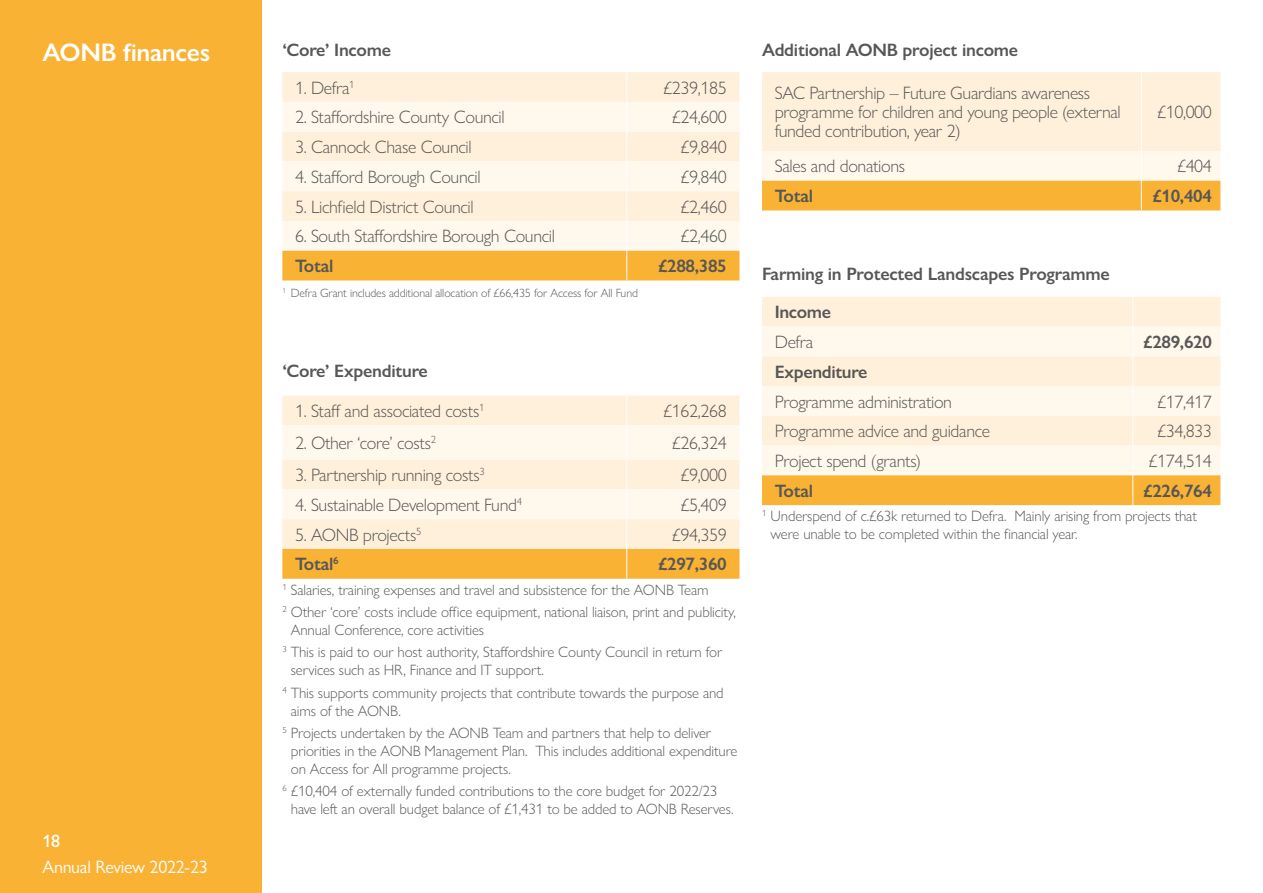
<style>
.page{position:relative;width:1263px;height:893px;background:#fff}
.page>*{position:absolute;margin:0;border:0;box-sizing:border-box;transform-origin:0 0}
.t1{font:600 25.5px "Gill Sans Nova";letter-spacing:-.015em;color:#fff}
.t2{font:300 18px/18.8px "Gill Sans Nova";letter-spacing:-.02em;color:#575756}
.t3{font:600 18px/38px "Gill Sans Nova";letter-spacing:-.015em;color:#575756}
.t4{font:18px "Gill Sans Nova";letter-spacing:-.015em;color:#fff}
.t5{font:500 18px "Gill Sans Nova";color:#fff}
.t6{font:300 15px/22.2px "Gill Sans Nova";letter-spacing:-.01em;color:#5b5b5a}
.t7{font:300 12px "Gill Sans Nova";letter-spacing:-.01em;color:#5b5b5a}
</style>
<div class="page">
<div style="left:0;top:0;width:261px;height:893px;background:#f9b234"></div>
<div style="left:282px;top:72px;width:457px;height:30px;background:#fff0db"></div>
<svg style="left:282px;top:102px;width:457px;height:149px;background:#fef4e5"></svg>
<hr style="left:626px;top:72px;width:1px;height:30px;background:#fff">
<hr style="left:626px;top:102px;width:1px;height:30px;background:#fff">
<svg style="left:626px;top:132px;width:1px;height:29px"></svg>
<hr style="left:626px;top:161px;width:1px;height:30px;background:#fff">
<hr style="left:626px;top:191px;width:1px;height:30px;background:#fff">
<hr style="left:626px;top:221px;width:1px;height:30px;background:#fff">
<div style="left:282px;top:251px;width:457px;height:29px;background:#f9b234"></div>
<div style="left:282px;top:519px;width:457px;height:30px;background:#fff0db"></div>
<div style="left:282px;top:549px;width:457px;height:30px;background:#f9b234"></div>
<svg style="left:282px;top:396px;width:457px;height:123px;background:#fff4e4"></svg>
<hr style="left:626px;top:489px;width:1px;height:30px;background:#fff">
<hr style="left:626px;top:519px;width:1px;height:30px;background:#fff">
<hr style="left:626px;top:549px;width:1px;height:30px;background:#fff">
<svg style="left:762px;top:72px;width:458px;height:138px;background:#fde4bb"></svg>
<div style="left:762px;top:297px;width:458px;height:29px;background:#fff0db"></div>
<svg style="left:762px;top:326px;width:458px;height:120px;background:#fff4e4"></svg>
<svg style="left:1132px;top:297px;width:1px;height:29px"></svg>
<hr style="left:1132px;top:326px;width:1px;height:30px;background:#fff">
<hr style="left:1132px;top:356px;width:1px;height:30px;background:#fff">
<hr style="left:1132px;top:386px;width:1px;height:30px;background:#fff">
<hr style="left:1132px;top:416px;width:1px;height:30px;background:#fff">
<svg style="left:762px;top:446px;width:458px;height:59px;background:#fbd490"></svg>
<hr style="left:1132px;top:475px;width:1px;height:30px;background:#fff">
<h1 class="t1" style="left:43px;top:37px;width:169px">AONB finances</h1>
<p class="t3" style="left:282px;top:30px;width:110px">‘Core’ Income</p>
<p class="t2" style="left:295px;top:78px;width:61px">1. Defra<sup>1</sup></p>
<p class="t2" style="left:663px;top:78px;width:65px">£239,185</p>
<p class="t2" style="left:295px;top:108px;width:211px">2. Staffordshire County Council</p>
<p class="t2" style="left:672px;top:108px;width:56px">£24,600</p>
<p class="t2" style="left:295px;top:137px;width:178px">3. Cannock Chase Council</p>
<p class="t2" style="left:680px;top:137px;width:48px">£9,840</p>
<p class="t2" style="left:295px;top:167px;width:187px">4. Stafford Borough Council</p>
<p class="t2" style="left:680px;top:167px;width:48px">£9,840</p>
<p class="t2" style="left:295px;top:197px;width:180px">5. Lichfield District Council</p>
<p class="t2" style="left:680px;top:197px;width:48px">£2,460</p>
<p class="t2" style="left:295px;top:227px;width:261px">6. South Staffordshire Borough Council</p>
<p class="t2" style="left:680px;top:227px;width:48px">£2,460</p>
<p class="t3" style="left:295px;top:247px;width:40px">Total</p>
<p class="t3" style="left:658px;top:247px;width:70px">£288,385</p>
<p class="t7" style="left:282px;top:285px;width:357px"><sup>1</sup> Defra Grant includes additional allocation of £66,435 for Access for All Fund</p>
<p class="t5" style="left:43px;top:830px;width:19px">18</p>
<p class="t4" style="left:43px;top:856px;width:167px">Annual Review 2022-23</p>
<p class="t3" style="left:282px;top:352px;width:147px">‘Core’ Expenditure</p>
<p class="t2" style="left:295px;top:401px;width:191px">1. Staff and associated costs<sup>1</sup></p>
<p class="t2" style="left:663px;top:401px;width:65px">£162,268</p>
<p class="t2" style="left:295px;top:433px;width:142px">2. Other ‘core’ costs<sup>2</sup></p>
<p class="t2" style="left:672px;top:433px;width:56px">£26,324</p>
<p class="t2" style="left:295px;top:465px;width:191px">3. Partnership running costs<sup>3</sup></p>
<p class="t2" style="left:680px;top:465px;width:48px">£9,000</p>
<p class="t2" style="left:295px;top:495px;width:228px">4. Sustainable Development Fund<sup>4</sup></p>
<p class="t2" style="left:680px;top:495px;width:48px">£5,409</p>
<p class="t2" style="left:295px;top:525px;width:128px">5. AONB projects<sup>5</sup></p>
<p class="t2" style="left:672px;top:525px;width:56px">£94,359</p>
<p class="t3" style="left:295px;top:545px;width:45px">Total<sup>6</sup></p>
<p class="t3" style="left:658px;top:545px;width:70px">£297,360</p>
<p class="t6" style="left:282px;top:579px;width:455px"><sup>1</sup> Salaries, training expenses and travel and subsistence for the AONB Team<br><sup>2</sup> Other ‘core’ costs include office equipment, national liaison, print and publicity,</p>
<p class="t6" style="left:282px;top:619px;width:441px;text-indent:9px">Annual Conference, core activities<br><sup>3</sup> This is paid to our host authority, Staffordshire County Council in return for</p>
<p class="t6" style="left:282px;top:659px;width:443px;text-indent:9px">services such as HR, Finance and IT support.<br><sup>4</sup> This supports community projects that contribute towards the purpose and</p>
<p class="t6" style="left:282px;top:699px;width:430px;text-indent:9px">aims of the AONB.<br><sup>5</sup> Projects undertaken by the AONB Team and partners that help to deliver</p>
<p class="t6" style="left:291px;top:742px;width:448px;line-height:18px">priorities in the AONB Management Plan. This includes additional expenditure on Access for All programme projects.</p>
<p class="t6" style="left:291px;top:782px;width:444px;line-height:18px;text-indent:-9px"><sup>6</sup> £10,404 of externally funded contributions to the core budget for 2022/23 have left an overall budget balance of £1,431 to be added to AONB Reserves.</p>
<p class="t3" style="left:762px;top:30px;width:258px">Additional AONB project income</p>
<p class="t2" style="left:775px;top:84px;width:348px">SAC Partnership – Future Guardians awareness programme for children and young people (external funded contribution, year 2)</p>
<p class="t2" style="left:1157px;top:102px;width:56px">£10,000</p>
<p class="t2" style="left:775px;top:157px;width:132px">Sales and donations</p>
<p class="t2" style="left:1177px;top:157px;width:36px">£404</p>
<p class="t3" style="left:775px;top:177px;width:40px">Total</p>
<p class="t3" style="left:1152px;top:177px;width:61px">£10,404</p>
<p class="t3" style="left:775px;top:255px;width:336px;text-indent:-13px">Farming in Protected Landscapes Programme<br>Income</p>
<p class="t2" style="left:775px;top:332px;width:40px">Defra</p>
<p class="t3" style="left:1143px;top:323px;width:70px">£289,620</p>
<p class="t3" style="left:775px;top:352px;width:94px">Expenditure</p>
<p class="t2" style="left:775px;top:392px;width:179px">Programme administration</p>
<p class="t2" style="left:1157px;top:392px;width:56px">£17,417</p>
<p class="t2" style="left:775px;top:422px;width:217px">Programme advice and guidance</p>
<p class="t2" style="left:1157px;top:422px;width:56px">£34,833</p>
<p class="t2" style="left:775px;top:451px;width:148px">Project spend (grants)</p>
<p class="t2" style="left:1148px;top:451px;width:65px">£174,514</p>
<p class="t3" style="left:775px;top:472px;width:40px">Total</p>
<p class="t3" style="left:1143px;top:472px;width:70px">£226,764</p>
<p class="t6" style="left:770px;top:507px;width:428px;line-height:18px;text-indent:-9px"><sup>1</sup> Underspend of c.£63k returned to Defra. Mainly arising from projects that were unable to be completed within the financial year.</p>
</div>
